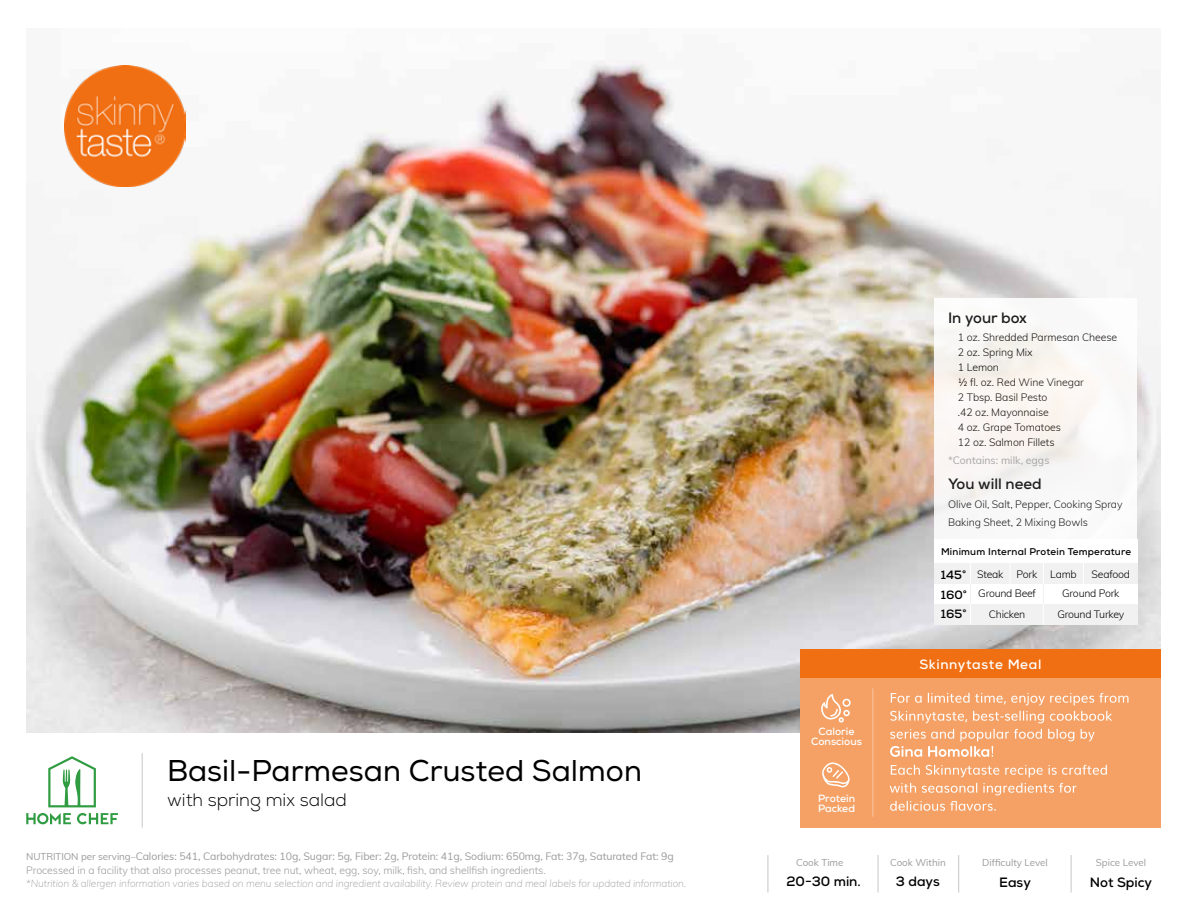
<style>
.page{position:relative;width:1188px;height:918px;background:#fff}
.page>*{position:absolute;margin:0;border:0;box-sizing:border-box;transform-origin:0 0}
.t1{font:30px "Nexa";color:#000}
.t2{font:300 18px "Nexa";color:#000}
.t3{font:700 15px "Nexa";color:#000}
.t4{font:700 13.5px "Nexa";color:#000}
.t5{font:700 13.5px "Nexa";letter-spacing:.05em;color:#fff}
.t6{font:700 12px/20px "Nexa";color:#000;text-align:justify}
.t7{font:300 10.5px/15px "Muli";letter-spacing:-.005em;color:#000}
.t8{font:300 10.5px/13.5px "Muli";letter-spacing:-.005em;color:#9a9a9a}
.t9{font:700 10.5px/10.5px "Nexa";color:#fff;text-align:center}
.t10{font:10.5px "Muli";color:#9a9a9a}
.t11{font:italic 200 10.2px "Muli";letter-spacing:-.005em;color:#9a9a9a}
.t12{font:9.75px "Muli";color:#9a9a9a}
.t13{font:700 9.75px "Nexa";letter-spacing:.02em;color:#000}
.s1{font-weight:400;font-size:9.75px}
.s2{font-weight:400}
</style>
<div class="page">
<img style="left:26px;top:60px;width:1134px;height:673px">
<hr style="left:142px;top:753px;width:1px;height:75px;background:#c7c6c5">
<hr style="left:878px;top:855px;width:1px;height:37px;background:#c7c6c5">
<hr style="left:768px;top:855px;width:1px;height:37px;background:#c7c6c5">
<hr style="left:958px;top:855px;width:1px;height:37px;background:#c7c6c5">
<hr style="left:1071px;top:855px;width:1px;height:37px;background:#c7c6c5">
<div style="left:935px;top:298px;width:202px;height:242px;background:#f9f7f7"></div>
<div style="left:935px;top:539px;width:203px;height:86px;background:#fff"></div>
<div style="left:935px;top:604px;width:203px;height:20px;background:#f1f1f1"></div>
<div style="left:935px;top:563px;width:203px;height:20px;background:#f1f1f1"></div>
<svg style="left:970px;top:563px;width:1px;height:61px"></svg>
<svg style="left:1043px;top:563px;width:1px;height:40px"></svg>
<svg style="left:1083px;top:563px;width:1px;height:20px"></svg>
<img style="left:65px;top:66px;width:120px;height:121px">
<div style="left:800px;top:649px;width:360px;height:179px;background:#f5a165"></div>
<hr style="left:873px;top:688px;width:1px;height:129px;background:#fff">
<div style="left:800px;top:649px;width:360px;height:29px;background:#f06f13"></div>
<svg style="left:890px;top:729px;width:205px;height:28px"></svg>
<svg style="left:890px;top:711px;width:222px;height:12px"></svg>
<svg style="left:891px;top:693px;width:238px;height:12px"></svg>
<svg style="left:822px;top:762px;width:28px;height:25px"></svg>
<svg style="left:821px;top:694px;width:30px;height:29px"></svg>
<svg style="left:890px;top:801px;width:106px;height:10px"></svg>
<svg style="left:890px;top:783px;width:187px;height:12px"></svg>
<svg style="left:891px;top:765px;width:216px;height:12px"></svg>
<svg style="left:26px;top:756px;width:92px;height:68px"></svg>
<h1 class="t1" style="left:167px;top:752px;width:477px">Basil-Parmesan Crusted Salmon</h1>
<h2 class="t2" style="left:167px;top:789px;width:181px">with spring mix salad</h2>
<p class="t8" style="left:26px;top:849px;width:649px"><span class="s1">NUTRITION per serving–</span><span class="s2">Calories: 541, Carbohydrates: 10g, Sugar: 5g, Fiber: 2g, Protein: 41g, Sodium: 650mg, Fat: 37g, Saturated Fat: 9g<br></span>Processed in a facility that also processes peanut, tree nut, wheat, egg, soy, milk, fish, and shellfish ingredients.</p>
<p class="t11" style="left:26px;top:876px;width:661px">*Nutrition &amp; allergen information varies based on menu selection and ingredient availability. Review protein and meal labels for updated information.</p>
<h3 class="t3" style="left:948px;top:308px;width:80px">In your box</h3>
<p class="t7" style="left:958px;top:330px;width:161px">1 oz. Shredded Parmesan Cheese<br>2 oz. Spring Mix<br>1 Lemon<br>½ fl. oz. Red Wine Vinegar<br>2 Tbsp. Basil Pesto<br>.42 oz. Mayonnaise<br>4 oz. Grape Tomatoes<br>12 oz. Salmon Fillets</p>
<p class="t10" style="left:948px;top:452px;width:103px">*Contains: milk, eggs</p>
<h3 class="t3" style="left:948px;top:474px;width:95px">You will need</h3>
<p class="t7" style="left:948px;top:494px;width:176px;line-height:18.8px">Olive Oil, Salt, Pepper, Cooking Spray<br>Baking Sheet, 2 Mixing Bowls</p>
<p class="t13" style="left:941px;top:546px;width:192px">Minimum Internal Protein Temperature</p>
<p class="t7" style="left:977px;top:566px;width:28px">Steak</p>
<p class="t7" style="left:1050px;top:566px;width:28px">Lamb</p>
<p class="t7" style="left:1092px;top:566px;width:40px">Seafood</p>
<p class="t7" style="left:1057px;top:606px;width:68px">Ground Turkey</p>
<p class="t7" style="left:1016px;top:566px;width:22px">Pork</p>
<p class="t7" style="left:989px;top:606px;width:38px">Chicken</p>
<p class="t6" style="left:941px;top:564px;width:28px">145° 160° 165°</p>
<p class="t7" style="left:978px;top:586px;width:59px">Ground Beef</p>
<p class="t7" style="left:1062px;top:586px;width:59px">Ground Pork</p>
<p class="t9" style="left:811px;top:726px;width:52px">Calorie<br>Conscious</p>
<p class="t9" style="left:818px;top:793px;width:39px;text-align:left">Protein<br>Packed</p>
<p class="t12" style="left:796px;top:856px;width:49px">Cook Time</p>
<p class="t5" style="left:919px;top:656px;width:124px">Skinnytaste Meal</p>
<p class="t12" style="left:890px;top:856px;width:57px">Cook Within</p>
<p class="t12" style="left:982px;top:856px;width:67px">Difficulty Level</p>
<p class="t12" style="left:1096px;top:856px;width:52px">Spice Level</p>
<p class="t4" style="left:786px;top:873px;width:76px">20-30 min.</p>
<p class="t4" style="left:896px;top:873px;width:45px">3 days</p>
<p class="t4" style="left:999px;top:873px;width:33px">Easy</p>
<p class="t4" style="left:1090px;top:873px;width:64px">Not Spicy</p>
</div>
